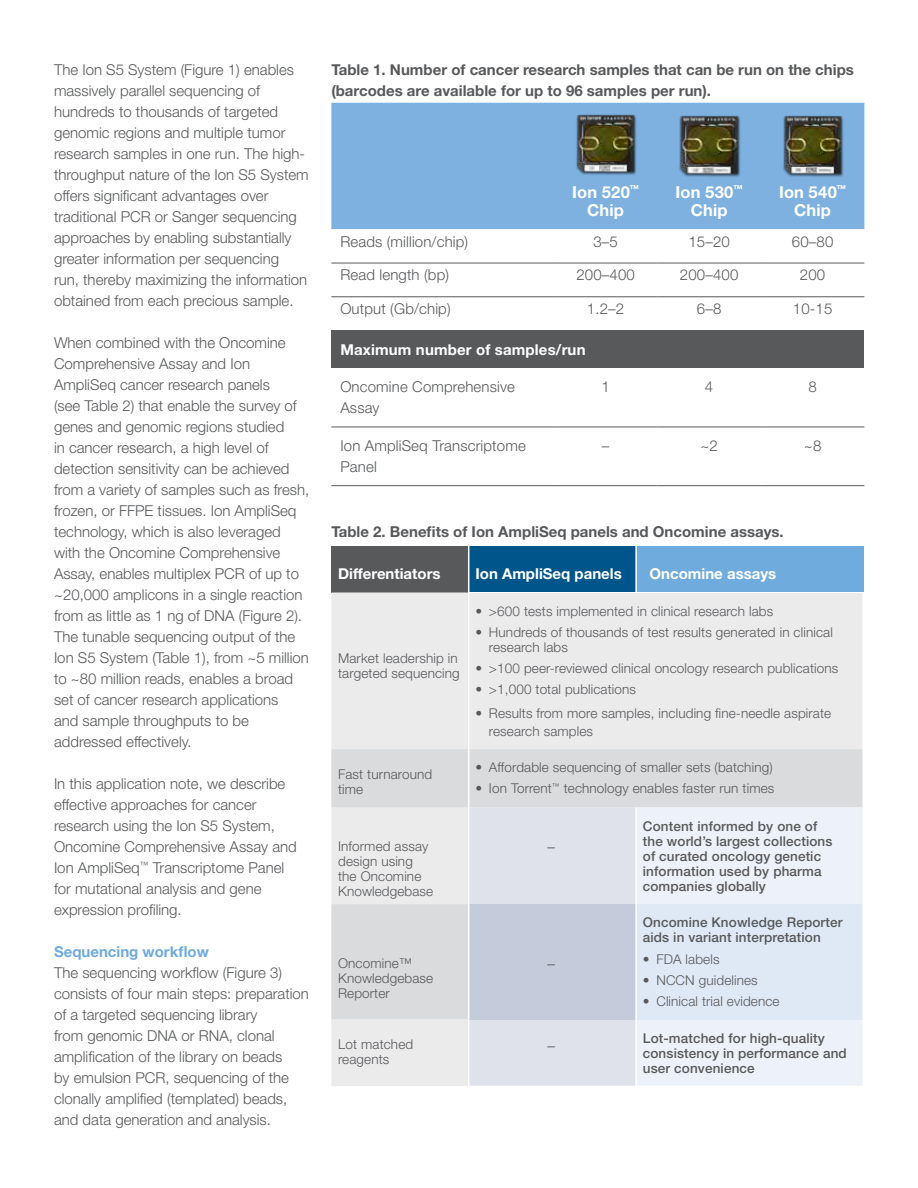
<style>
.page{position:relative;width:918px;height:1188px;background:#fff}
.page>*{position:absolute;margin:0;border:0;box-sizing:border-box;transform-origin:0 0}
.t1{font:700 16.5px/18px "Helvetica Neue LT Std";letter-spacing:.01em;color:#fff;text-align:center}
.t2{font:300 15px/21px "Helvetica Neue LT Std";color:#58595b}
.t3{font:700 15px/21px "Helvetica Neue LT Std";color:#58595b}
.t4{font:700 15px "Helvetica Neue LT Std";color:#fff}
.t5{font:700 15px "Helvetica Neue LT Std";color:#70abdd}
.t6{font:300 13.5px/15px "Helvetica Neue LT Std";letter-spacing:.01em;color:#58595b}
.t7{font:500 13.5px/15px "Helvetica Neue LT Std";letter-spacing:.01em;color:#58595b}
</style>
<div class="page">
<div style="left:331px;top:103px;width:533px;height:126px;background:#7eb1e0"></div>
<svg style="left:331px;top:229px;width:533px;height:198px"></svg>
<div style="left:331px;top:331px;width:533px;height:37px;background:#58595b"></div>
<hr style="left:331px;top:263px;width:223px;height:1px;background:#58595b">
<hr style="left:554px;top:263px;width:103px;height:1px;background:#58595b">
<hr style="left:657px;top:263px;width:104px;height:1px;background:#58595b">
<hr style="left:761px;top:263px;width:103px;height:1px;background:#58595b">
<hr style="left:331px;top:297px;width:223px;height:1px;background:#58595b">
<hr style="left:554px;top:297px;width:103px;height:1px;background:#58595b">
<hr style="left:657px;top:297px;width:104px;height:1px;background:#58595b">
<hr style="left:761px;top:297px;width:103px;height:1px;background:#58595b">
<hr style="left:331px;top:427px;width:223px;height:1px;background:#58595b">
<hr style="left:554px;top:427px;width:103px;height:1px;background:#58595b">
<hr style="left:657px;top:427px;width:104px;height:1px;background:#58595b">
<hr style="left:761px;top:427px;width:103px;height:1px;background:#58595b">
<hr style="left:331px;top:485px;width:223px;height:1px;background:#58595b">
<hr style="left:554px;top:485px;width:103px;height:1px;background:#58595b">
<hr style="left:657px;top:485px;width:104px;height:1px;background:#58595b">
<hr style="left:761px;top:485px;width:103px;height:1px;background:#58595b">
<img style="left:569px;top:111px;width:73px;height:67px">
<img style="left:673px;top:113px;width:72px;height:67px">
<img style="left:776px;top:113px;width:73px;height:67px">
<div style="left:331px;top:546px;width:138px;height:46px;background:#58595b"></div>
<div style="left:469px;top:546px;width:167px;height:46px;background:#00558a"></div>
<div style="left:636px;top:546px;width:227px;height:46px;background:#70abdd"></div>
<div style="left:331px;top:592px;width:531px;height:494px;background:#ebebec"></div>
<svg style="left:331px;top:749px;width:531px;height:271px;background:#dededf"></svg>
<div style="left:469px;top:808px;width:166px;height:278px;background:#e0e2eb"></div>
<div style="left:637px;top:808px;width:225px;height:278px;background:#edf2fa"></div>
<div style="left:469px;top:904px;width:167px;height:116px;background:#c6cbdc"></div>
<div style="left:636px;top:904px;width:227px;height:116px;background:#dfe9f6"></div>
<hr style="left:468px;top:593px;width:1px;height:156px;background:#fff">
<hr style="left:468px;top:749px;width:1px;height:59px;background:#fff">
<hr style="left:468px;top:808px;width:1px;height:96px;background:#fff">
<hr style="left:468px;top:904px;width:1px;height:116px;background:#fff">
<hr style="left:862px;top:904px;width:2px;height:116px;background:#fff">
<hr style="left:468px;top:1020px;width:1px;height:66px;background:#fff">
<hr style="left:468px;top:546px;width:1px;height:46px;background:#fff">
<hr style="left:635px;top:546px;width:2px;height:46px;background:#fff">
<hr style="left:468px;top:592px;width:168px;height:1px;background:#fff">
<hr style="left:636px;top:592px;width:228px;height:1px;background:#fff">
<hr style="left:635px;top:808px;width:2px;height:96px;background:#fff">
<hr style="left:635px;top:904px;width:2px;height:116px;background:#fff">
<hr style="left:635px;top:1020px;width:2px;height:66px;background:#fff">
<p class="t2" style="left:54px;top:59px;width:256px">The Ion S5 System (Figure 1) enables massively parallel sequencing of hundreds to thousands of targeted genomic regions and multiple tumor research samples in one run. The high&shy;throughput nature of the Ion S5 System offers significant advantages over traditional PCR or Sanger sequencing approaches by enabling substantially greater information per sequencing<br>run, thereby maximizing the information obtained from each precious sample.</p>
<p class="t2" style="left:54px;top:332px;width:257px">When combined with the Oncomine Comprehensive Assay and Ion AmpliSeq cancer research panels<br>(see Table 2) that enable the survey of genes and genomic regions studied<br>in cancer research, a high level of detection sensitivity can be achieved from a variety of samples such as fresh, frozen, or FFPE tissues. Ion AmpliSeq technology, which is also leveraged with the Oncomine Comprehensive Assay, enables multiplex PCR of up to ~20,000 amplicons in a single reaction from as little as 1 ng of DNA (Figure 2).<br>The tunable sequencing output of the Ion S5 System (Table 1), from ~5 million to ~80 million reads, enables a broad set of cancer research applications<br>and sample throughputs to be addressed effectively.</p>
<p class="t2" style="left:54px;top:773px;width:244px">In this application note, we describe effective approaches for cancer research using the Ion S5 System,<br>Oncomine Comprehensive Assay and<br>Ion AmpliSeq<sup>™</sup> Transcriptome Panel for mutational analysis and gene expression profiling.</p>
<p class="t5" style="left:54px;top:942px;width:156px">Sequencing workflow</p>
<p class="t2" style="left:54px;top:962px;width:257px">The sequencing workflow (Figure 3) consists of four main steps: preparation of a targeted sequencing library<br>from genomic DNA or RNA, clonal amplification of the library on beads<br>by emulsion PCR, sequencing of the clonally amplified (templated) beads, and data generation and analysis.</p>
<p class="t3" style="left:331px;top:59px;width:524px">Table 1. Number of cancer research samples that can be run on the chips (barcodes are available for up to 96 samples per run).</p>
<p class="t1" style="left:572px;top:183px;width:68px">Ion 520<sup>™<br></sup>Chip</p>
<p class="t1" style="left:676px;top:183px;width:69px">Ion 530<sup>™<br></sup>Chip</p>
<p class="t1" style="left:779px;top:183px;width:69px">Ion 540<sup>™<br></sup>Chip</p>
<p class="t2" style="left:340px;top:231px;width:129px">Reads (million/chip)</p>
<p class="t2" style="left:593px;top:231px;width:26px">3–5</p>
<p class="t2" style="left:688px;top:231px;width:43px">15–20</p>
<p class="t2" style="left:792px;top:231px;width:43px">60–80</p>
<p class="t2" style="left:340px;top:264px;width:110px">Read length (bp)</p>
<p class="t2" style="left:576px;top:264px;width:60px">200–400</p>
<p class="t2" style="left:680px;top:264px;width:60px">200–400</p>
<p class="t2" style="left:800px;top:264px;width:27px">200</p>
<p class="t2" style="left:340px;top:298px;width:112px">Output (Gb/chip)</p>
<p class="t2" style="left:587px;top:298px;width:39px">1.2–2</p>
<p class="t2" style="left:697px;top:298px;width:26px">6–8</p>
<p class="t2" style="left:793px;top:298px;width:41px">10-15</p>
<p class="t4" style="left:340px;top:340px;width:247px">Maximum number of samples/run</p>
<p class="t2" style="left:340px;top:376px;width:176px">Oncomine Comprehensive<br>Assay</p>
<p class="t2" style="left:601px;top:376px;width:10px">1</p>
<p class="t2" style="left:705px;top:376px;width:10px">4</p>
<p class="t2" style="left:808px;top:376px;width:10px">8</p>
<p class="t2" style="left:340px;top:435px;width:187px">Ion AmpliSeq Transcriptome<br>Panel</p>
<p class="t2" style="left:602px;top:435px;width:9px">–</p>
<p class="t2" style="left:700px;top:435px;width:19px">~2</p>
<p class="t2" style="left:804px;top:435px;width:19px">~8</p>
<p class="t3" style="left:331px;top:521px;width:454px">Table 2. Benefits of Ion AmpliSeq panels and Oncomine assays.</p>
<p class="t4" style="left:338px;top:564px;width:104px">Differentiators</p>
<p class="t4" style="left:475px;top:564px;width:148px">Ion AmpliSeq panels</p>
<p class="t4" style="left:650px;top:564px;width:128px">Oncomine assays</p>
<p class="t6" style="left:338px;top:650px;width:123px">Market leadership in targeted sequencing</p>
<p class="t6" style="left:338px;top:766px;width:96px">Fast turnaround time</p>
<p class="t6" style="left:475px;top:603px;width:299px">• &gt;600 tests implemented in clinical research labs</p>
<p class="t6" style="left:489px;top:624px;width:345px;text-indent:-14px">• Hundreds of thousands of test results generated in clinical research labs</p>
<p class="t6" style="left:475px;top:660px;width:364px">• &gt;100 peer-reviewed clinical oncology research publications</p>
<p class="t6" style="left:475px;top:681px;width:162px">• &gt;1,000 total publications</p>
<p class="t6" style="left:489px;top:704px;width:344px;line-height:18px;text-indent:-14px">• Results from more samples, including fine-needle aspirate research samples</p>
<p class="t6" style="left:475px;top:760px;width:299px">• Affordable sequencing of smaller sets (batching)</p>
<p class="t6" style="left:475px;top:781px;width:300px">• Ion Torrent<sup>™</sup> technology enables faster run times</p>
<p class="t6" style="left:338px;top:838px;width:97px">Informed assay design using the Oncomine<br>Knowledgebase</p>
<p class="t2" style="left:548px;top:836px;width:9px">–</p>
<p class="t6" style="left:338px;top:955px;width:97px">Oncomine™<br>Knowledgebase<br>Reporter</p>
<p class="t2" style="left:548px;top:953px;width:9px">–</p>
<p class="t6" style="left:338px;top:1037px;width:77px">Lot matched reagents</p>
<p class="t2" style="left:548px;top:1034px;width:9px">–</p>
<p class="t7" style="left:643px;top:818px;width:191px">Content informed by one of the world’s largest collections of curated oncology genetic information used by pharma companies globally</p>
<p class="t7" style="left:643px;top:915px;width:201px">Oncomine Knowledge Reporter aids in variant interpretation</p>
<p class="t6" style="left:643px;top:951px;width:78px">• FDA labels</p>
<p class="t6" style="left:643px;top:972px;width:116px">• NCCN guidelines</p>
<p class="t6" style="left:643px;top:993px;width:138px">• Clinical trial evidence</p>
<p class="t7" style="left:643px;top:1030px;width:205px">Lot-matched for high-quality consistency in performance and user convenience</p>
</div>
